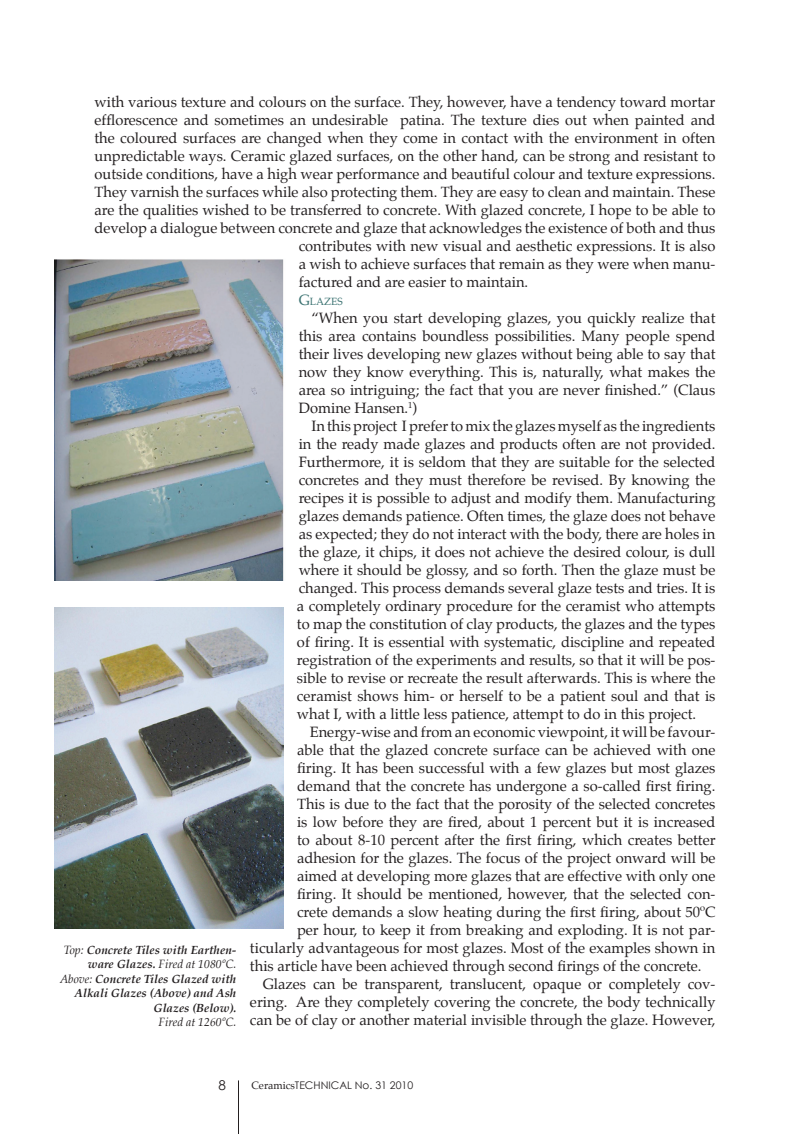
<style>
.page{position:relative;width:810px;height:1134px;background:#fff}
.page>*{position:absolute;margin:0;border:0;box-sizing:border-box;transform-origin:0 0}
.t1{font:14.7px/18px "Palatino";color:#231f20;text-align:justify}
.t2{font:13.5px "Century Gothic";color:#231f20}
.t3{font:italic 700 11.7px/14.4px "Palatino";color:#231f20;text-align:right}
.t4{font:italic 11.7px "Palatino";color:#231f20}
.t5{font:10.5px "Century Gothic";color:#231f20}
.t6{font:10.35px "Palatino";color:#3c7372}
.s1{font-size:14.7px}
.s2{font-weight:400}
.s3{font-family:"Palatino"}
</style>
<div class="page">
<hr style="left:238px;top:1080px;width:1px;height:54px;background:#231f20">
<img style="left:54px;top:259px;width:230px;height:321px">
<img style="left:54px;top:608px;width:230px;height:320px">
<p class="t1" style="left:94px;top:93px;width:622px">with various texture and colours on the surface. They, however, have a tendency toward mortar</p>
<p class="t1" style="left:94px;top:111px;width:623px">efflorescence and sometimes an undesirable patina. The texture dies out when painted and</p>
<p class="t1" style="left:94px;top:129px;width:622px">the coloured surfaces are changed when they come in contact with the environment in often</p>
<p class="t1" style="left:94px;top:147px;width:622px">unpredictable ways. Ceramic glazed surfaces, on the other hand, can be strong and resistant to</p>
<p class="t1" style="left:94px;top:165px;width:623px">outside conditions, have a high wear performance and beautiful colour and texture expressions.</p>
<p class="t1" style="left:94px;top:183px;width:622px">They varnish the surfaces while also protecting them. They are easy to clean and maintain. These</p>
<p class="t1" style="left:94px;top:201px;width:623px">are the qualities wished to be transferred to concrete. With glazed concrete, I hope to be able to</p>
<p class="t1" style="left:94px;top:219px;width:623px">develop a dialogue between concrete and glaze that acknowledges the existence of both and thus</p>
<p class="t1" style="left:299px;top:237px;width:418px">contributes with new visual and aesthetic expressions. It is also</p>
<p class="t1" style="left:299px;top:255px;width:418px">a wish to achieve surfaces that remain as they were when manu-</p>
<p class="t1" style="left:299px;top:273px;width:231px">factured and are easier to maintain.</p>
<p class="t6" style="left:299px;top:293px;width:46px"><span class="s1">G</span>LAZES</p>
<p class="t1" style="left:299px;top:309px;width:418px;text-indent:13px">“When you start developing glazes, you quickly realize that this area contains boundless possibilities. Many people spend their lives developing new glazes without being able to say that now they know everything. This is, naturally, what makes the area so intriguing; the fact that you are never finished.” (Claus Domine Hansen.<sup>1</sup>)</p>
<p class="t1" style="left:297px;top:417px;width:420px;text-indent:14px">In this project I prefer to mix the glazes myself as the ingredients in the ready made glazes and products often are not provided.<br>Furthermore, it is seldom that they are suitable for the selected concretes and they must therefore be revised. By knowing the recipes it is possible to adjust and modify them. Manufacturing glazes demands patience. Often times, the glaze does not behave as expected; they do not interact with the body, there are holes in the glaze, it chips, it does not achieve the desired colour, is dull where it should be glossy, and so forth. Then the glaze must be changed. This process demands several glaze tests and tries. It is a completely ordinary procedure for the ceramist who attempts to map the constitution of clay products, the glazes and the types of firing. It is essential with systematic, discipline and repeated registration of the experiments and results, so that it will be pos&shy;sible to revise or recreate the result afterwards. This is where the ceramist shows him- or herself to be a patient soul and that is what I, with a little less patience, attempt to do in this project.</p>
<p class="t1" style="left:310px;top:723px;width:407px">Energy-wise and from an economic viewpoint, it will be favour-</p>
<p class="t1" style="left:297px;top:741px;width:420px">able that the glazed concrete surface can be achieved with one</p>
<p class="t1" style="left:297px;top:759px;width:420px">firing. It has been successful with a few glazes but most glazes</p>
<p class="t1" style="left:297px;top:777px;width:420px">demand that the concrete has undergone a so-called first firing.</p>
<p class="t1" style="left:297px;top:795px;width:420px">This is due to the fact that the porosity of the selected concretes</p>
<p class="t1" style="left:297px;top:813px;width:420px">is low before they are fired, about 1 percent but it is increased</p>
<p class="t1" style="left:297px;top:831px;width:420px">to about 8-10 percent after the first firing, which creates better</p>
<p class="t1" style="left:297px;top:849px;width:420px">adhesion for the glazes. The focus of the project onward will be</p>
<p class="t1" style="left:297px;top:867px;width:420px">aimed at developing more glazes that are effective with only one</p>
<p class="t1" style="left:297px;top:885px;width:420px">firing. It should be mentioned, however, that the selected con-</p>
<p class="t1" style="left:297px;top:903px;width:420px">crete demands a slow heating during the first firing, about 50ºC</p>
<p class="t1" style="left:297px;top:921px;width:420px">per hour, to keep it from breaking and exploding. It is not par-</p>
<p class="t1" style="left:250px;top:939px;width:467px">ticularly advantageous for most glazes. Most of the examples shown in</p>
<p class="t1" style="left:250px;top:957px;width:453px">this article have been achieved through second firings of the concrete.</p>
<p class="t1" style="left:263px;top:975px;width:454px">Glazes can be transparent, translucent, opaque or completely cov-</p>
<p class="t1" style="left:250px;top:993px;width:467px">ering. Are they completely covering the concrete, the body technically</p>
<p class="t1" style="left:250px;top:1011px;width:467px">can be of clay or another material invisible through the glaze. However,</p>
<p class="t3" style="left:60px;top:943px;width:178px"><span class="s2">Top:</span> Concrete Tiles with Earthen&shy;ware Glazes. <span class="s2">Fired at 1080ºC.<br>Above:</span> Concrete Tiles Glazed with<br>Alkali Glazes (Above) and Ash<br>Glazes (Below).</p>
<p class="t4" style="left:159px;top:1013px;width:79px">Fired at 1260ºC.</p>
<p class="t2" style="left:219px;top:1077px;width:9px">8</p>
<p class="t5" style="left:252px;top:1078px;width:163px"><span class="s3">Ceramics</span>TECHNICAL No. 31 2010</p>
</div>
